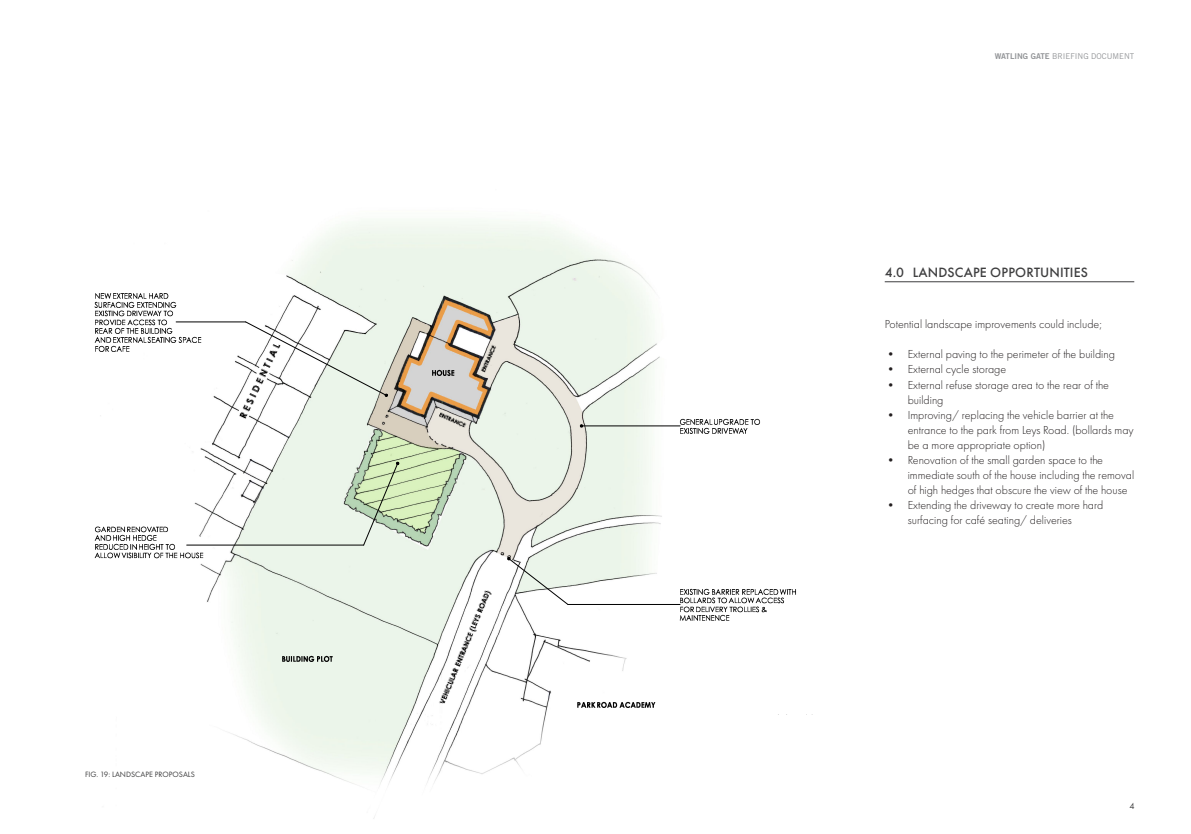
<style>
.page{position:relative;width:1191px;height:834px;background:#fff}
.page>*{position:absolute;margin:0;border:0;box-sizing:border-box;transform-origin:0 0}
.Section_Heading{font:500 14px "Futura PT";letter-spacing:.01em;color:#3e3e3f}
.t1{font:300 12px/15px "Futura PT";color:#231f20}
.t2{font:9px "Futura PT";color:#3e3e3f}
.t3{font:8px "Trade Gothic";color:#939598}
.SubSubHead{font:8px "Futura PT";color:#3e3e3f}
.s1{font-family:"Trade Gothic Bold Two"}
</style>
<div class="page">
<hr style="left:884px;top:281px;width:250px;height:1px;background:#3e3e3f">
<img style="left:100px;top:221px;width:576px;height:598px">
<img style="left:573px;top:696px;width:18px;height:16px">
<img style="left:591px;top:696px;width:23px;height:16px">
<img style="left:614px;top:696px;width:44px;height:16px">
<img style="left:278px;top:650px;width:33px;height:16px">
<img style="left:311px;top:650px;width:25px;height:16px">
<svg style="left:438px;top:587px;width:54px;height:117px"></svg>
<img style="left:433px;top:661px;width:32px;height:47px">
<img style="left:448px;top:625px;width:31px;height:47px">
<img style="left:463px;top:607px;width:24px;height:30px">
<img style="left:470px;top:583px;width:27px;height:36px">
<img style="left:435px;top:408px;width:35px;height:24px">
<img style="left:95px;top:521px;width:27px;height:9px">
<img style="left:122px;top:521px;width:49px;height:15px">
<img style="left:95px;top:530px;width:12px;height:8px">
<img style="left:107px;top:530px;width:20px;height:8px">
<img style="left:127px;top:530px;width:33px;height:8px">
<img style="left:94px;top:538px;width:31px;height:9px">
<img style="left:125px;top:538px;width:9px;height:9px">
<img style="left:134px;top:538px;width:26px;height:9px">
<img style="left:160px;top:538px;width:18px;height:9px">
<img style="left:94px;top:547px;width:23px;height:16px">
<img style="left:117px;top:547px;width:31px;height:16px">
<img style="left:148px;top:547px;width:12px;height:16px">
<img style="left:160px;top:547px;width:14px;height:16px">
<img style="left:174px;top:547px;width:32px;height:16px">
<img style="left:680px;top:418px;width:28px;height:4px">
<img style="left:709px;top:418px;width:36px;height:4px">
<img style="left:745px;top:418px;width:15px;height:7px">
<img style="left:676px;top:422px;width:30px;height:12px">
<img style="left:706px;top:422px;width:44px;height:12px">
<img style="left:95px;top:287px;width:12px;height:9px">
<img style="left:107px;top:287px;width:36px;height:9px">
<img style="left:143px;top:287px;width:28px;height:9px">
<img style="left:94px;top:296px;width:38px;height:9px">
<img style="left:132px;top:296px;width:47px;height:16px">
<img style="left:94px;top:305px;width:27px;height:9px">
<img style="left:121px;top:305px;width:38px;height:9px">
<img style="left:159px;top:305px;width:18px;height:16px">
<img style="left:95px;top:314px;width:27px;height:9px">
<img style="left:122px;top:314px;width:30px;height:9px">
<img style="left:152px;top:314px;width:18px;height:9px">
<img style="left:95px;top:323px;width:14px;height:8px">
<img style="left:109px;top:323px;width:12px;height:8px">
<img style="left:121px;top:323px;width:14px;height:8px">
<img style="left:135px;top:323px;width:41px;height:8px">
<img style="left:95px;top:331px;width:12px;height:9px">
<img style="left:107px;top:331px;width:36px;height:16px">
<img style="left:143px;top:331px;width:30px;height:16px">
<img style="left:173px;top:331px;width:31px;height:16px">
<img style="left:94px;top:340px;width:12px;height:16px">
<img style="left:106px;top:340px;width:27px;height:16px">
<img style="left:231px;top:402px;width:25px;height:23px">
<img style="left:233px;top:396px;width:27px;height:24px">
<img style="left:236px;top:389px;width:1px;height:24px">
<img style="left:680px;top:588px;width:26px;height:4px">
<img style="left:706px;top:588px;width:30px;height:4px">
<img style="left:736px;top:588px;width:38px;height:4px">
<img style="left:774px;top:589px;width:22px;height:6px">
<img style="left:680px;top:592px;width:32px;height:9px">
<img style="left:712px;top:592px;width:11px;height:9px">
<img style="left:723px;top:592px;width:28px;height:9px">
<img style="left:751px;top:592px;width:36px;height:12px">
<img style="left:680px;top:601px;width:11px;height:8px">
<img style="left:691px;top:601px;width:33px;height:8px">
<img style="left:724px;top:601px;width:32px;height:12px">
<img style="left:756px;top:601px;width:14px;height:12px">
<img style="left:679px;top:609px;width:54px;height:12px">
<img style="left:476px;top:340px;width:25px;height:35px">
<hr style="left:581px;top:425px;width:99px;height:1px;background:#000">
<hr style="left:568px;top:604px;width:112px;height:1px;background:#000">
<svg style="left:507px;top:557px;width:61px;height:47px"></svg>
<hr style="left:187px;top:545px;width:177px;height:1px;background:#000">
<svg style="left:363px;top:462px;width:36px;height:83px;background:#c6d9b7"></svg>
<hr style="left:176px;top:322px;width:70px;height:1px;background:#000">
<svg style="left:237px;top:322px;width:150px;height:97px"></svg>
<img style="left:428px;top:365px;width:30px;height:15px">
<img style="left:592px;top:723px;width:8px;height:15px">
<p class="SubSubHead" style="left:85px;top:769px;width:111px">FIG. 19: LANDSCAPE PROPOSALS</p>
<p class="t3" style="left:994px;top:51px;width:141px"><span class="s1">WATLING GATE</span> BRIEFING DOCUMENT</p>
<p class="Section_Heading" style="left:884px;top:264px;width:205px">4.0 LANDSCAPE OPPORTUNITIES</p>
<p class="t1" style="left:884px;top:317px;width:219px">Potential landscape improvements could include;</p>
<p class="t1" style="left:884px;top:347px;width:232px">• External paving to the perimeter of the building</p>
<p class="t1" style="left:884px;top:362px;width:123px">• External cycle storage</p>
<p class="t1" style="left:907px;top:377px;width:203px;text-indent:-23px">• External refuse storage area to the rear of the building</p>
<p class="t1" style="left:907px;top:407px;width:227px;text-indent:-23px">• Improving/ replacing the vehicle barrier at the entrance to the park from Leys Road. (bollards may be a more appropriate option)</p>
<p class="t1" style="left:907px;top:452px;width:228px;text-indent:-23px">• Renovation of the small garden space to the immediate south of the house including the removal of high hedges that obscure the view of the house</p>
<p class="t1" style="left:907px;top:497px;width:197px;text-indent:-23px">• Extending the driveway to create more hard surfacing for café seating/ deliveries</p>
<p class="t2" style="left:1129px;top:800px;width:7px">4</p>
</div>
